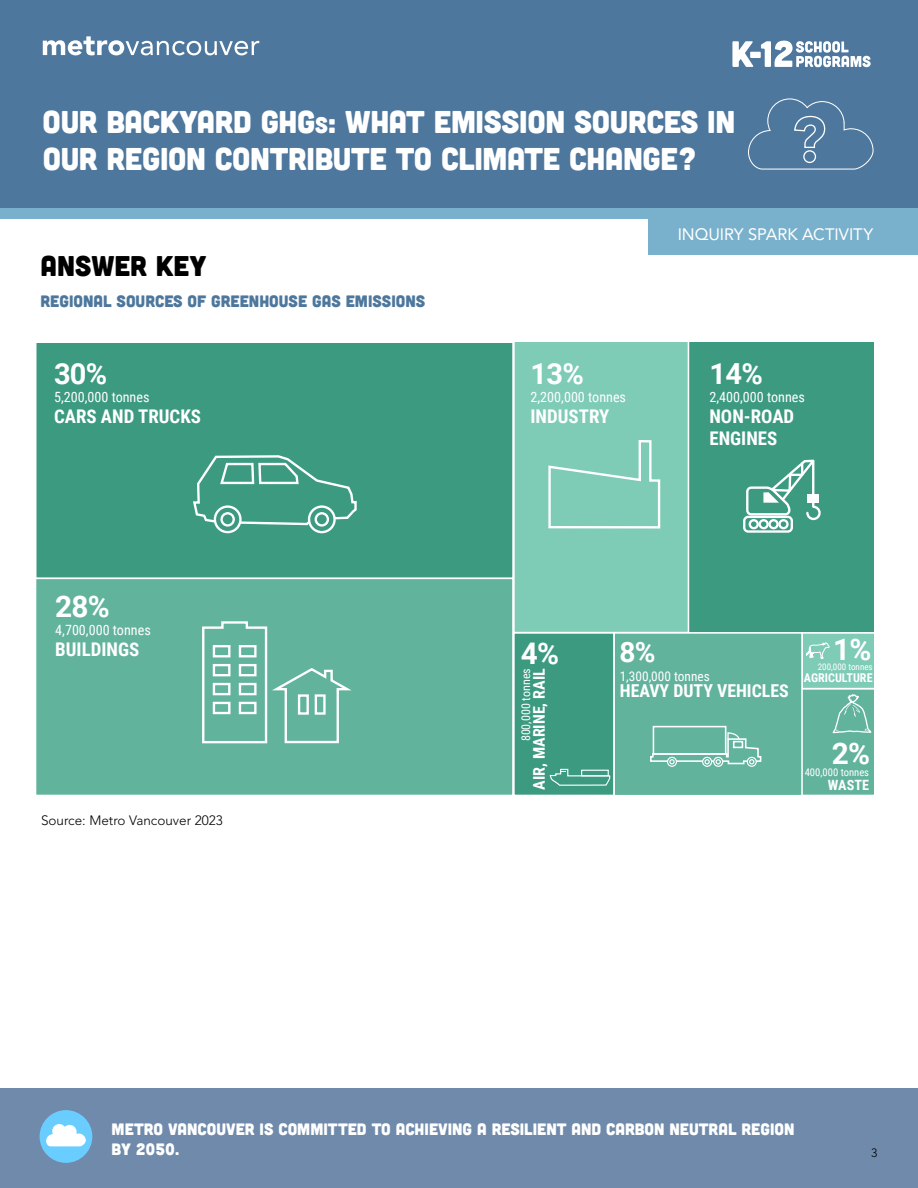
<style>
.page{position:relative;width:918px;height:1188px;background:#fff}
.page>*{position:absolute;margin:0;border:0;box-sizing:border-box;transform-origin:0 0}
.t1{font:31.5px/37.8px "Cubano";letter-spacing:-.01em;color:#fff}
.t2{font:700 29.85px "Roboto";color:#fff}
.t3{font:700 29.1px "Roboto";color:#fff}
.t4{font:28.5px "Cubano";color:#000}
.t5{font:700 28.05px "Roboto";color:#fff}
.t6{font:700 18.9px/21.6px "Roboto Condensed";color:#fff}
.t7{font:700 17.85px "Roboto Condensed";color:#fff}
.t8{font:16.5px/19.8px "Cubano";color:#fff}
.t9{font:16.5px "Cubano";color:#4e779d}
.t10{font:16.5px "Avenir LT Std";letter-spacing:-.005em;color:#fff}
.t11{font:700 16.05px "Roboto Condensed";color:#fff}
.t12{font:14.1px "Roboto Condensed";color:#fff}
.t13{font:700 14.1px "Roboto Condensed";color:#fff}
.t14{font:300 13.5px "Avenir LT Std";color:#000}
.t15{font:13.35px "Roboto Condensed";color:#fff}
.t16{font:700 12.15px "Roboto Condensed";color:#fff}
.t17{font:12px "Roboto Condensed";color:#fff}
.t18{font:300 12px "Avenir LT Std";color:#000}
.t19{font:10.65px "Roboto Condensed";color:#fff}
.t20{font:9px "Roboto Condensed";color:#fff}
.s1{font-size:22.5px}
</style>
<div class="page">
<div style="left:37px;top:343px;width:476px;height:235px;background:#3b9a80"></div>
<div style="left:37px;top:579px;width:476px;height:216px;background:#62b39c"></div>
<div style="left:514px;top:343px;width:174px;height:289px;background:#7ecbb6"></div>
<div style="left:689px;top:343px;width:185px;height:289px;background:#3b9a80"></div>
<svg style="left:201px;top:620px;width:155px;height:125px;background:#76bca8"></svg>
<div style="left:298px;top:694px;width:11px;height:21px;border:2px solid #fff"></div>
<div style="left:315px;top:694px;width:11px;height:21px;border:2px solid #fff"></div>
<svg style="left:191px;top:454px;width:167px;height:80px;background:#55a791"></svg>
<svg style="left:547px;top:439px;width:114px;height:91px;background:#89cfbc"></svg>
<div style="left:743px;top:516px;width:50px;height:17px;border:2px solid #fff;border-radius:4px"></div>
<div style="left:749px;top:519px;width:10px;height:10px;border:2px solid #fff;border-radius:50%"></div>
<div style="left:759px;top:519px;width:10px;height:10px;border:2px solid #fff;border-radius:50%"></div>
<div style="left:768px;top:519px;width:11px;height:10px;border:2px solid #fff;border-radius:50%"></div>
<div style="left:778px;top:519px;width:11px;height:10px;border:2px solid #fff;border-radius:50%"></div>
<svg style="left:745px;top:458px;width:77px;height:63px"></svg>
<div style="left:807px;top:495px;width:11px;height:8px;background:#fff"></div>
<svg style="left:514px;top:632px;width:360px;height:163px;background:#61b19b"></svg>
<div style="left:0;top:1089px;width:918px;height:99px;background:#6f8aab"></div>
<div style="left:40px;top:1110px;width:52px;height:53px;background:#69cdff;border-radius:50%"></div>
<svg style="left:46px;top:1124px;width:40px;height:22px"></svg>
<div style="left:0;top:202px;width:918px;height:16px;background:#79b1cc"></div>
<div style="left:0;top:0;width:918px;height:207px;background:#4e779d"></div>
<svg style="left:43px;top:36px;width:216px;height:19px"></svg>
<svg style="left:748px;top:98px;width:126px;height:72px"></svg>
<div style="left:648px;top:218px;width:270px;height:36px;background:#79b1cc"></div>
<svg style="left:732px;top:41px;width:22px;height:26px"></svg>
<div style="left:750px;top:52px;width:11px;height:6px;background:#fff"></div>
<svg style="left:761px;top:41px;width:110px;height:26px"></svg>
<h1 class="t1" style="left:43px;top:101px;width:694px">OUR BACKYARD GHG<span class="s1">S</span>: WHAT EMISSION SOURCES IN<br>OUR REGION CONTRIBUTE TO CLIMATE CHANGE?</h1>
<h3 class="t4" style="left:40px;top:248px;width:168px">ANSWER KEY</h3>
<p class="t9" style="left:40px;top:291px;width:386px">REGIONAL SOURCES OF GREENHOUSE GAS EMISSIONS</p>
<h3 class="t3" style="left:54px;top:353px;width:55px">30%</h3>
<p class="t6" style="left:54px;top:405px;width:148px">CARS AND TRUCKS</p>
<p class="t12" style="left:54px;top:387px;width:97px">5,200,000 tonnes</p>
<h2 class="t2" style="left:55px;top:586px;width:56px">28%</h2>
<p class="t12" style="left:55px;top:620px;width:97px">4,700,000 tonnes</p>
<p class="t6" style="left:55px;top:638px;width:85px">BUILDINGS</p>
<p class="t14" style="left:41px;top:812px;width:183px">Source: Metro Vancouver 2023</p>
<h3 class="t3" style="left:531px;top:353px;width:55px">13%</h3>
<p class="t6" style="left:531px;top:405px;width:80px">INDUSTRY</p>
<p class="t12" style="left:531px;top:387px;width:97px">2,200,000 tonnes</p>
<p class="t10" style="left:678px;top:224px;width:197px">INQUIRY SPARK ACTIVITY</p>
<h3 class="t3" style="left:709px;top:353px;width:55px">14%</h3>
<p class="t6" style="left:709px;top:405px;width:86px">NON-ROAD<br>ENGINES</p>
<p class="t12" style="left:709px;top:387px;width:97px">2,400,000 tonnes</p>
<h2 class="t2" style="left:521px;top:633px;width:40px">4%</h2>
<p class="t11" style="left:528px;top:790px;width:123px;rotate:-90deg">AIR, MARINE, RAIL</p>
<p class="t17" style="left:518px;top:741px;width:75px;rotate:-90deg">800,000 tonnes</p>
<h3 class="t5" style="left:619px;top:633px;width:38px">8%</h3>
<p class="t7" style="left:620px;top:678px;width:171px">HEAVY DUTY VEHICLES</p>
<p class="t15" style="left:620px;top:667px;width:92px">1,300,000 tonnes</p>
<h2 class="t2" style="left:833px;top:628px;width:40px">1%</h2>
<p class="t20" style="left:818px;top:661px;width:57px">200,000 tonnes</p>
<p class="t16" style="left:804px;top:669px;width:70px">AGRICULTURE</p>
<h2 class="t2" style="left:832px;top:732px;width:40px">2%</h2>
<p class="t19" style="left:805px;top:765px;width:66px">400,000 tonnes</p>
<p class="t13" style="left:828px;top:775px;width:43px">WASTE</p>
<p class="t8" style="left:112px;top:1119px;width:684px">METRO VANCOUVER IS COMMITTED TO ACHIEVING A RESILIENT AND CARBON NEUTRAL REGION<br>BY 2050.</p>
<p class="t18" style="left:871px;top:1145px;width:8px">3</p>
</div>
